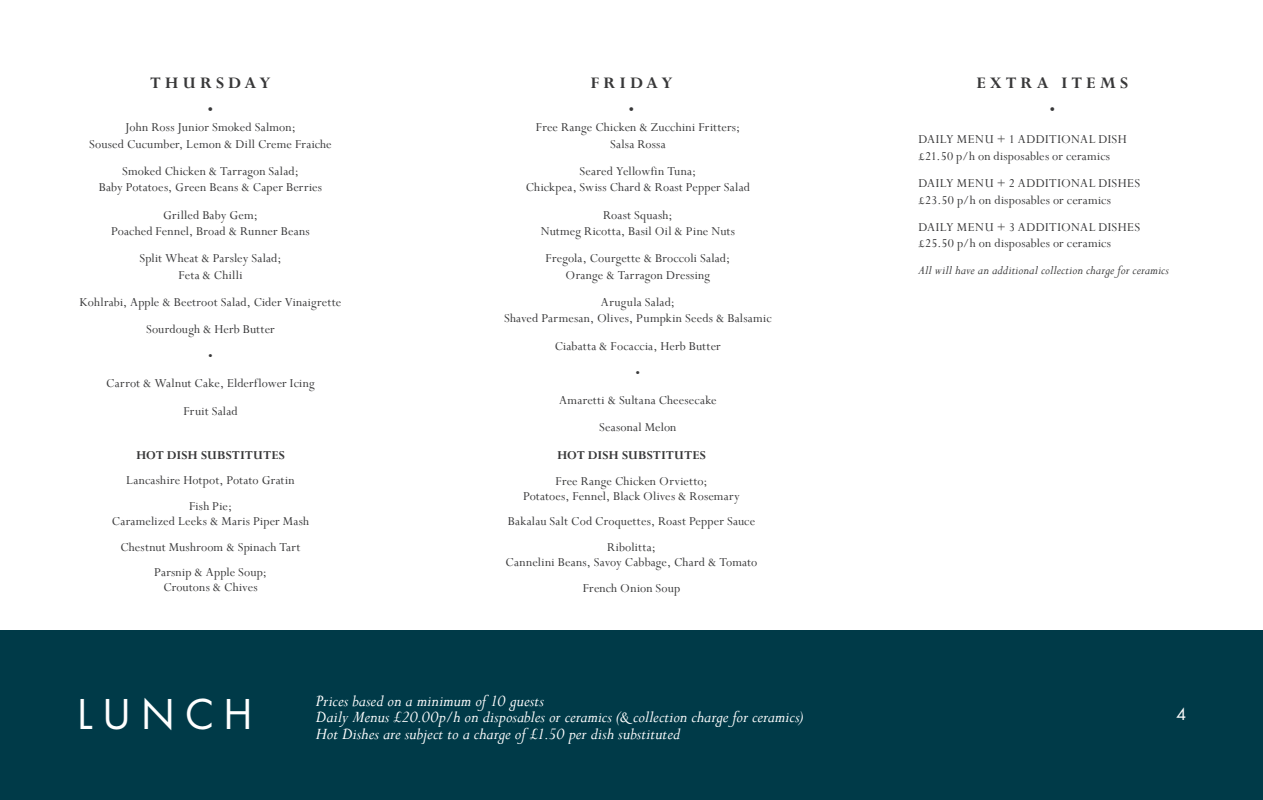
<style>
.page{position:relative;width:1263px;height:800px;background:#fff}
.page>*{position:absolute;margin:0;border:0;box-sizing:border-box;transform-origin:0 0}
.t1{font:45px "Futura PT";letter-spacing:.21em;color:#fff}
.Footer_description{font:italic 18px/16.5px "Perpetua";color:#fff}
.Food_title{font:700 18px "Perpetua";letter-spacing:.235em;color:#383839}
.t2{font:18px "Futura PT";color:#fff}
.Food_price{font:700 15px "Perpetua";color:#383839}
.Food_description{font:13.5px/16.5px "Perpetua";letter-spacing:.015em;color:#383839;text-align:center}
.Food_description-2{font:italic 13.5px "Perpetua";letter-spacing:.005em;color:#383839}
.Food_description-3{font:700 13.5px "Perpetua";letter-spacing:.02em;color:#383839}
</style>
<div class="page">
<div style="left:0;top:629px;width:1263px;height:170px;background:#003a48"></div>
<p class="Food_title" style="left:150px;top:72px;width:122px">THURSDAY</p>
<p class="Food_price" style="left:208px;top:100px;width:7px">•</p>
<p class="Food_description" style="left:89px;top:119px;width:244px">John Ross Junior Smoked Salmon;<br>Soused Cucumber, Lemon &amp; Dill Creme Fraiche</p>
<p class="Food_description" style="left:99px;top:162px;width:225px">Smoked Chicken &amp; Tarragon Salad;<br>Baby Potatoes, Green Beans &amp; Caper Berries</p>
<p class="Food_description" style="left:111px;top:206px;width:200px">Grilled Baby Gem;<br>Poached Fennel, Broad &amp; Runner Beans</p>
<p class="Food_description" style="left:140px;top:250px;width:143px">Split Wheat &amp; Parsley Salad;<br>Feta &amp; Chilli</p>
<p class="Food_description" style="left:80px;top:293px;width:263px">Kohlrabi, Apple &amp; Beetroot Salad, Cider Vinaigrette</p>
<p class="Food_description" style="left:146px;top:320px;width:130px">Sourdough &amp; Herb Butter</p>
<p class="Food_description" style="left:208px;top:348px;width:6px">•</p>
<p class="Food_description" style="left:106px;top:375px;width:210px">Carrot &amp; Walnut Cake, Elderflower Icing</p>
<p class="Food_description" style="left:183px;top:402px;width:56px">Fruit Salad</p>
<p class="Food_description-3" style="left:136px;top:446px;width:150px">HOT DISH SUBSTITUTES</p>
<p class="Food_description" style="left:126px;top:472px;width:170px">Lancashire Hotpot, Potato Gratin</p>
<p class="Food_description" style="left:112px;top:498px;width:199px;line-height:15px">Fish Pie;<br>Caramelized Leeks &amp; Maris Piper Mash</p>
<p class="Food_description" style="left:120px;top:538px;width:182px">Chestnut Mushroom &amp; Spinach Tart</p>
<p class="Food_description" style="left:154px;top:564px;width:114px;line-height:15px">Parsnip &amp; Apple Soup;<br>Croutons &amp; Chives</p>
<p class="Food_title" style="left:590px;top:72px;width:83px">FRIDAY</p>
<p class="Food_price" style="left:629px;top:100px;width:7px">•</p>
<p class="Food_description" style="left:536px;top:119px;width:206px">Free Range Chicken &amp; Zucchini Fritters;<br>Salsa Rossa</p>
<p class="Food_description" style="left:526px;top:162px;width:226px">Seared Yellowfin Tuna;<br>Chickpea, Swiss Chard &amp; Roast Pepper Salad</p>
<p class="Food_description" style="left:541px;top:206px;width:196px">Roast Squash;<br>Nutmeg Ricotta, Basil Oil &amp; Pine Nuts</p>
<p class="Food_description" style="left:546px;top:250px;width:186px">Fregola, Courgette &amp; Broccoli Salad;<br>Orange &amp; Tarragon Dressing</p>
<p class="Food_description" style="left:504px;top:293px;width:269px">Arugula Salad;<br>Shaved Parmesan, Olives, Pumpkin Seeds &amp; Balsamic</p>
<p class="Food_description" style="left:555px;top:337px;width:167px">Ciabatta &amp; Focaccia, Herb Butter</p>
<p class="Food_description" style="left:635px;top:364px;width:6px">•</p>
<p class="Food_description" style="left:559px;top:391px;width:159px">Amaretti &amp; Sultana Cheesecake</p>
<p class="Food_description" style="left:599px;top:418px;width:79px">Seasonal Melon</p>
<p class="Food_description-3" style="left:557px;top:446px;width:150px">HOT DISH SUBSTITUTES</p>
<p class="Food_description" style="left:523px;top:473px;width:218px;line-height:15px">Free Range Chicken Orvietto;<br>Potatoes, Fennel, Black Olives &amp; Rosemary</p>
<p class="Food_description" style="left:508px;top:513px;width:249px">Bakalau Salt Cod Croquettes, Roast Pepper Sauce</p>
<p class="Food_description" style="left:505px;top:539px;width:253px;line-height:15px">Ribolitta;<br>Cannelini Beans, Savoy Cabbage, Chard &amp; Tomato</p>
<p class="Food_description" style="left:583px;top:579px;width:99px">French Onion Soup</p>
<p class="Food_title" style="left:976px;top:72px;width:154px">EXTRA ITEMS</p>
<p class="Food_price" style="left:1050px;top:100px;width:7px">•</p>
<p class="Food_description" style="left:918px;top:131px;width:210px;text-align:left">DAILY MENU + 1 ADDITIONAL DISH £21.50 p/h on disposables or ceramics</p>
<p class="Food_description" style="left:918px;top:175px;width:223px;text-align:left">DAILY MENU + 2 ADDITIONAL DISHES £23.50 p/h on disposables or ceramics</p>
<p class="Food_description" style="left:918px;top:218px;width:223px;text-align:left">DAILY MENU + 3 ADDITIONAL DISHES £25.50 p/h on disposables or ceramics</p>
<p class="Food_description-2" style="left:918px;top:262px;width:252px">All will have an additional collection charge for ceramics</p>
<p class="Footer_description" style="left:316px;top:691px;width:489px">Prices based on a minimum of 10 guests<br>Daily Menus £20.00p/h on disposables or ceramics (&amp; collection charge for ceramics)<br>Hot Dishes are subject to a charge of £1.50 per dish substituted</p>
<h1 class="t1" style="left:77px;top:687px;width:178px">LUNCH</h1>
<h2 class="t2" style="left:1176px;top:703px;width:12px">4</h2>
</div>
